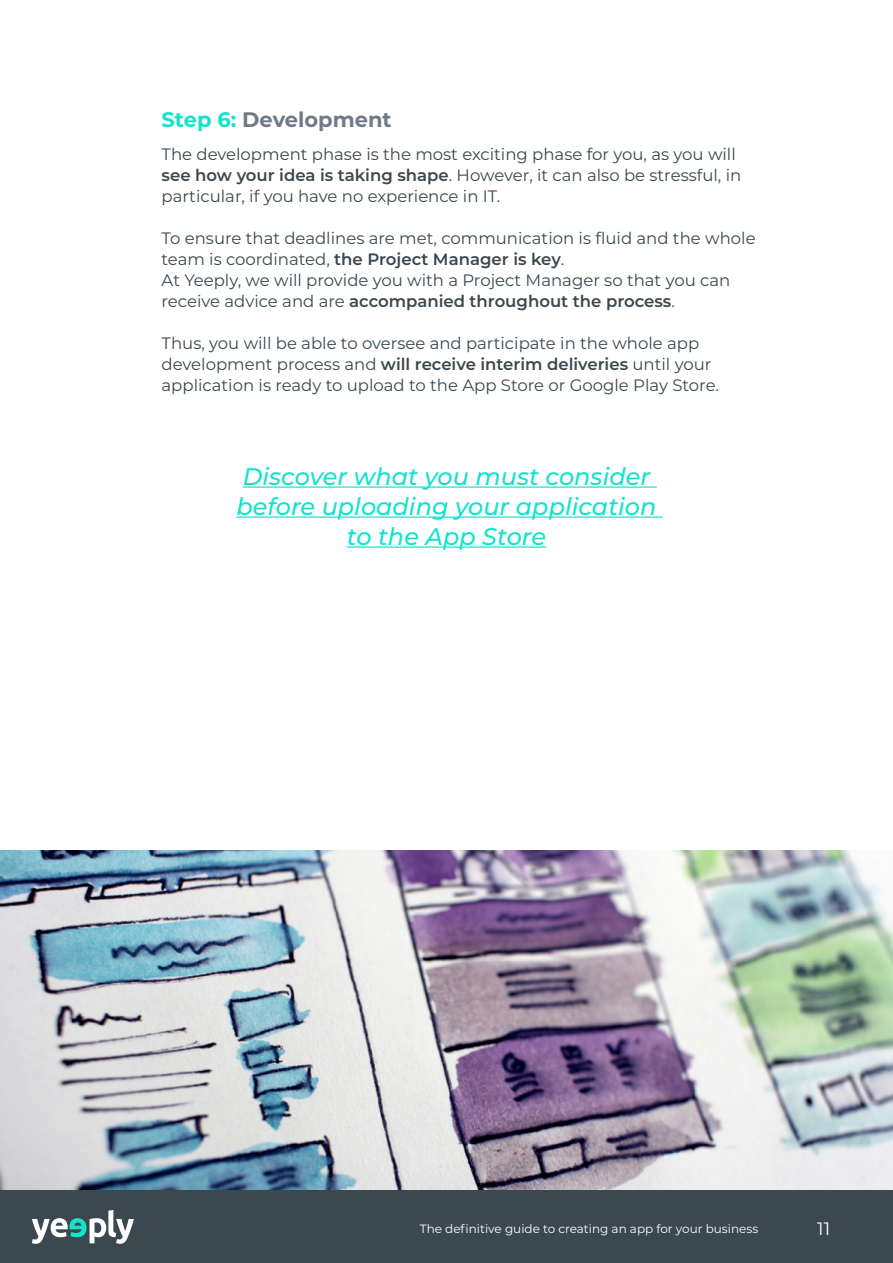
<style>
.page{position:relative;width:893px;height:1263px;background:#fff}
.page>*{position:absolute;margin:0;border:0;box-sizing:border-box;transform-origin:0 0}
.t1{font:italic 500 24px/30px "Montserrat";color:#14e3cc;text-align:center}
.t2{font:700 21px "Montserrat";color:#707987}
.t3{font:18px "Montserrat";color:#fff}
.t4{font:16.5px/21px "Montserrat";color:#3b474f}
.t5{font:12px "Montserrat";color:#fff}
.s1{color:#14e3cc}
.s2{font-weight:600}
</style>
<div class="page">
<hr style="left:243px;top:486px;width:414px;height:2px;background:#14e3cc">
<hr style="left:236px;top:516px;width:427px;height:2px;background:#14e3cc">
<hr style="left:347px;top:546px;width:199px;height:2px;background:#14e3cc">
<img style="left:0;top:850px;width:893px;height:341px">
<div style="left:0;top:1191px;width:893px;height:72px;background:#3b4850"></div>
<svg style="left:32px;top:1210px;width:102px;height:34px"></svg>
<p class="t2" style="left:162px;top:104px;width:232px"><span class="s1">Step 6:</span> Development</p>
<p class="t4" style="left:162px;top:143px;width:581px">The development phase is the most exciting phase for you, as you will <span class="s2">see how your idea is taking shape</span>. However, it can also be stressful, in particular, if you have no experience in IT.</p>
<p class="t4" style="left:162px;top:227px;width:595px">To ensure that deadlines are met, communication is fluid and the whole team is coordinated, <span class="s2">the Project Manager is key</span>.<br>At Yeeply, we will provide you with a Project Manager so that you can receive advice and are <span class="s2">accompanied throughout the process</span>.</p>
<p class="t4" style="left:162px;top:332px;width:559px">Thus, you will be able to oversee and participate in the whole app development process and <span class="s2">will receive interim deliveries</span> until your application is ready to upload to the App Store or Google Play Store.</p>
<h1 class="t1" style="left:236px;top:460px;width:422px">Discover what you must consider before uploading your application to the App Store</h1>
<p class="t5" style="left:420px;top:1220px;width:340px">The definitive guide to creating an app for your business</p>
<p class="t3" style="left:817px;top:1216px;width:14px">11</p>
</div>
